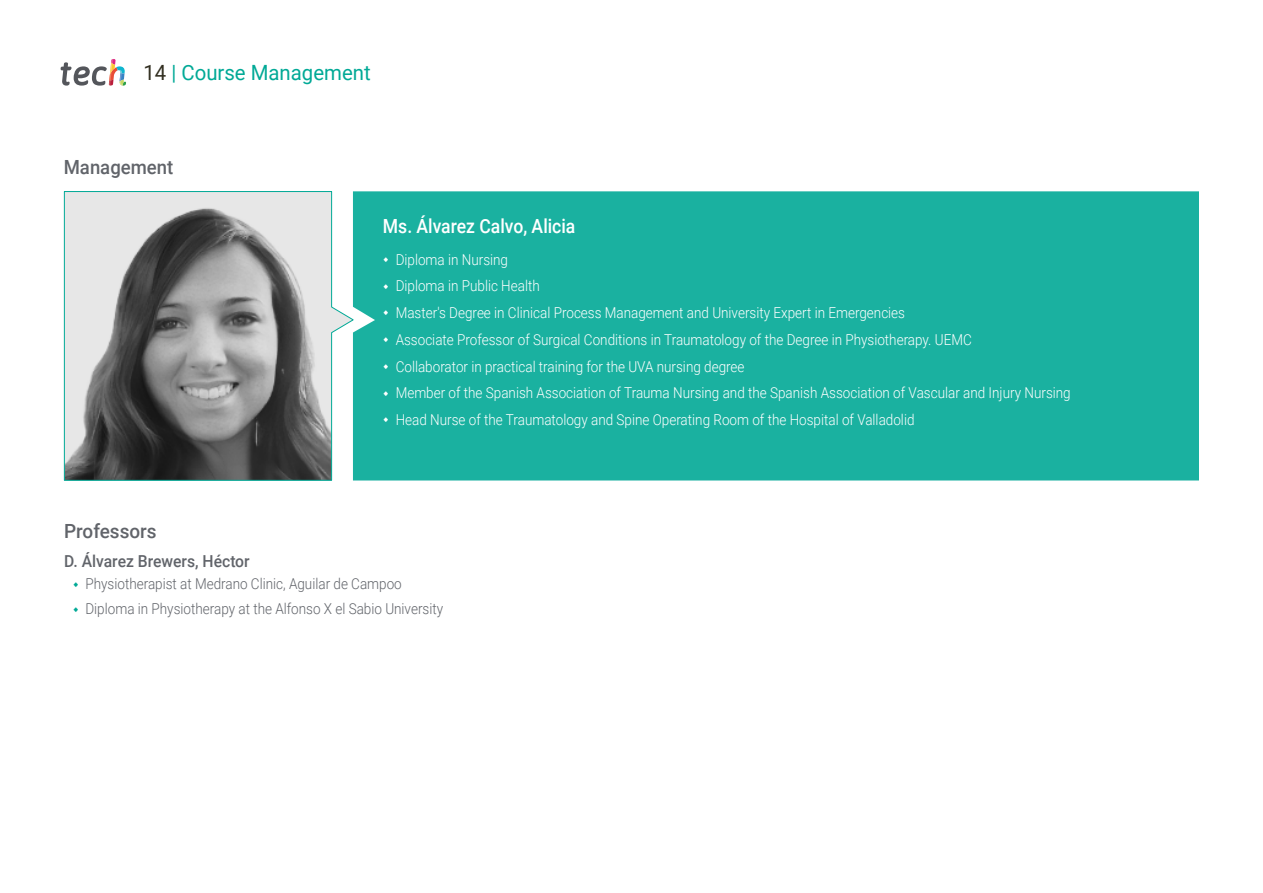
<style>
.page{position:relative;width:1263px;height:893px;background:#fff}
.page>*{position:absolute;margin:0;border:0;box-sizing:border-box;transform-origin:0 0}
.Sección___Pag{font:21px "Roboto";color:#00a996}
.Doc_Dirección_ok{font:500 19.5px "Roboto";color:#fff;scale:.9 1}
.Subtítulo_Pag{font:500 19.5px "Roboto";color:#61646a;scale:.95 1}
.Subtítulo_Pag-2{font:500 19.5px "Roboto";color:#61646a}
.Autor_ok{font:500 16.5px "Roboto";color:#61646a;scale:.95 1}
.t1{font:300 15px "Roboto";color:#fff;scale:.9 1}
.t2{font:300 15px "Roboto";color:#61646a;scale:.9 1}
.s1{color:#312e20}
</style>
<div class="page">
<svg style="left:61px;top:59px;width:65px;height:27px"></svg>
<div style="left:354px;top:191px;width:845px;height:289px;background:#1ab1a0"></div>
<svg style="left:64px;top:191px;width:290px;height:290px"></svg>
<svg style="left:384px;top:257px;width:4px;height:5px"></svg>
<svg style="left:384px;top:284px;width:4px;height:5px"></svg>
<svg style="left:384px;top:310px;width:4px;height:5px"></svg>
<svg style="left:384px;top:337px;width:4px;height:5px"></svg>
<svg style="left:384px;top:364px;width:4px;height:5px"></svg>
<svg style="left:384px;top:391px;width:4px;height:5px"></svg>
<svg style="left:384px;top:417px;width:4px;height:5px"></svg>
<p class="Sección___Pag" style="left:144px;top:57px;width:229px"><span class="s1">14</span> | Course Management</p>
<p class="Subtítulo_Pag" style="left:64px;top:154px;width:117px">Management</p>
<p class="Doc_Dirección_ok" style="left:383px;top:212px;width:215px">Ms. Álvarez Calvo, Alicia</p>
<p class="t1" style="left:396px;top:249px;width:126px">Diploma in Nursing</p>
<p class="t1" style="left:396px;top:275px;width:162px">Diploma in Public Health</p>
<p class="t1" style="left:396px;top:302px;width:567px">Master's Degree in Clinical Process Management and University Expert in Emergencies</p>
<p class="t1" style="left:396px;top:329px;width:642px">Associate Professor of Surgical Conditions in Traumatology of the Degree in Physiotherapy. UEMC</p>
<p class="t1" style="left:396px;top:356px;width:389px">Collaborator in practical training for the UVA nursing degree</p>
<p class="t1" style="left:396px;top:382px;width:752px">Member of the Spanish Association of Trauma Nursing and the Spanish Association of Vascular and Injury Nursing</p>
<p class="t1" style="left:396px;top:409px;width:578px">Head Nurse of the Traumatology and Spine Operating Room of the Hospital of Valladolid</p>
<p class="Subtítulo_Pag-2" style="left:64px;top:517px;width:94px">Professors</p>
<p class="Autor_ok" style="left:64px;top:550px;width:197px">D. Álvarez Brewers, Héctor</p>
<p class="t2" style="left:85px;top:574px;width:353px">Physiotherapist at Medrano Clinic, Aguilar de Campoo</p>
<p class="t2" style="left:85px;top:599px;width:399px">Diploma in Physiotherapy at the Alfonso X el Sabio University</p>
</div>
